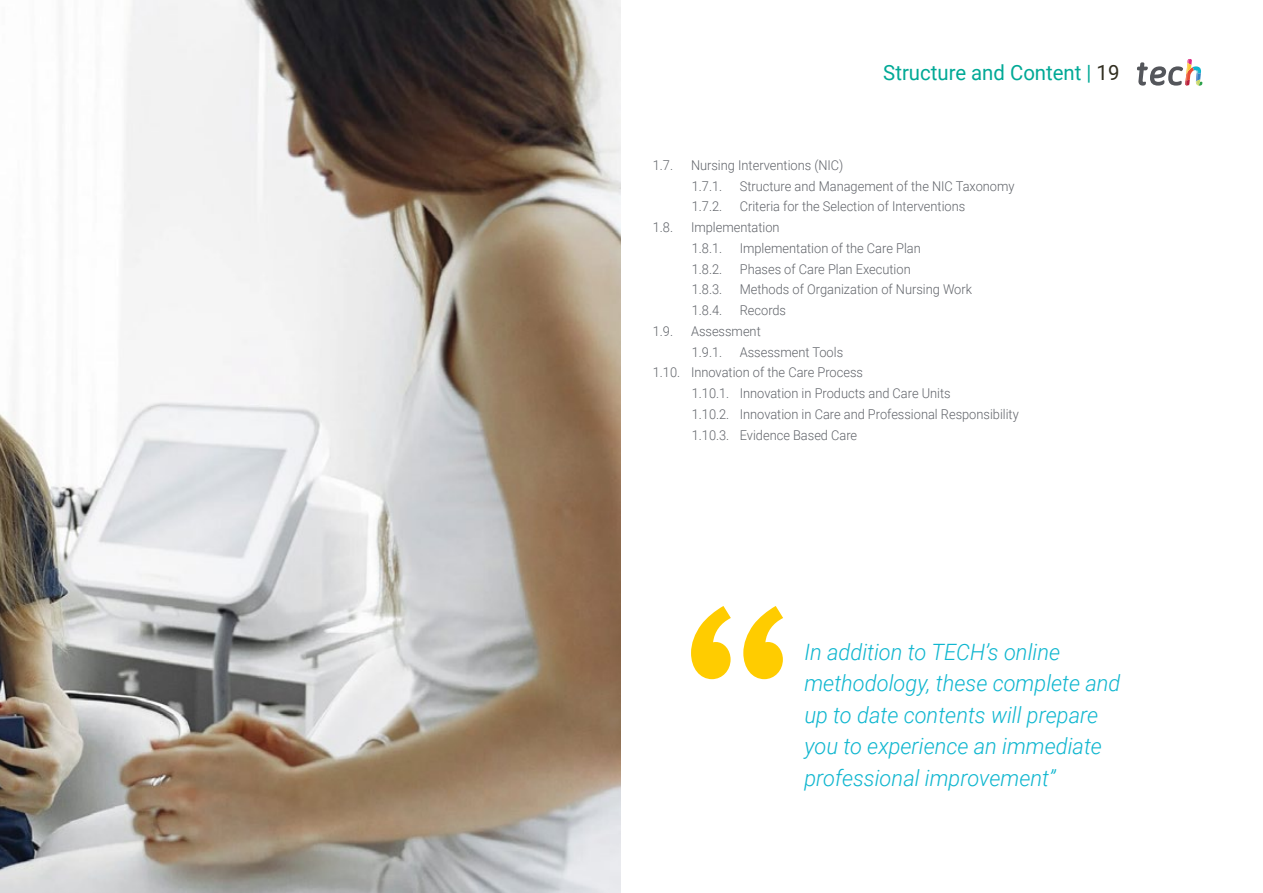
<style>
.page{position:relative;width:1263px;height:893px;background:#fff}
.page>*{position:absolute;margin:0;border:0;box-sizing:border-box;transform-origin:0 0}
.t1{font:italic 300 22.5px/31.5px "Roboto";color:#0fb6cf}
.t2{font:21px "Roboto";color:#00a996}
.t3{font:300 13.5px/20.7px "Roboto";color:#61646a;scale:.95 1}
.s1{color:#312e20}
</style>
<div class="page">
<img style="left:0;top:0;width:621px;height:893px">
<svg style="left:1137px;top:59px;width:65px;height:27px"></svg>
<svg style="left:691px;top:606px;width:92px;height:73px"></svg>
<h2 class="t2" style="left:883px;top:57px;width:238px">Structure and Content | <span class="s1">19</span></h2>
<p class="t3" style="left:653px;top:154px;width:23px">1.7.</p>
<p class="t3" style="left:691px;top:154px;width:162px">Nursing Interventions (NIC)<br>1.7.1.</p>
<p class="t3" style="left:740px;top:175px;width:291px">Structure and Management of the NIC Taxonomy</p>
<p class="t3" style="left:692px;top:196px;width:34px">1.7.2.</p>
<p class="t3" style="left:740px;top:196px;width:239px">Criteria for the Selection of Interventions</p>
<p class="t3" style="left:653px;top:216px;width:23px">1.8.</p>
<p class="t3" style="left:691px;top:216px;width:95px">Implementation<br>1.8.1.</p>
<p class="t3" style="left:740px;top:237px;width:192px">Implementation of the Care Plan</p>
<p class="t3" style="left:692px;top:258px;width:34px">1.8.2.</p>
<p class="t3" style="left:740px;top:258px;width:181px">Phases of Care Plan Execution</p>
<p class="t3" style="left:692px;top:279px;width:34px">1.8.3.</p>
<p class="t3" style="left:740px;top:279px;width:246px">Methods of Organization of Nursing Work</p>
<p class="t3" style="left:692px;top:299px;width:34px">1.8.4.</p>
<p class="t3" style="left:740px;top:299px;width:50px">Records</p>
<p class="t3" style="left:653px;top:320px;width:23px">1.9.</p>
<p class="t3" style="left:691px;top:320px;width:75px">Assessment<br>1.9.1.</p>
<p class="t3" style="left:740px;top:341px;width:110px">Assessment Tools</p>
<p class="t3" style="left:653px;top:362px;width:223px">1.10. Innovation of the Care Process</p>
<p class="t3" style="left:692px;top:382px;width:274px">1.10.1. Innovation in Products and Care Units</p>
<p class="t3" style="left:692px;top:403px;width:346px">1.10.2. Innovation in Care and Professional Responsibility</p>
<p class="t3" style="left:692px;top:424px;width:176px">1.10.3. Evidence Based Care</p>
<h1 class="t1" style="left:804px;top:635px;width:318px">In addition to TECH’s online methodology, these complete and up to date contents will prepare you to experience an immediate professional improvement”</h1>
</div>
